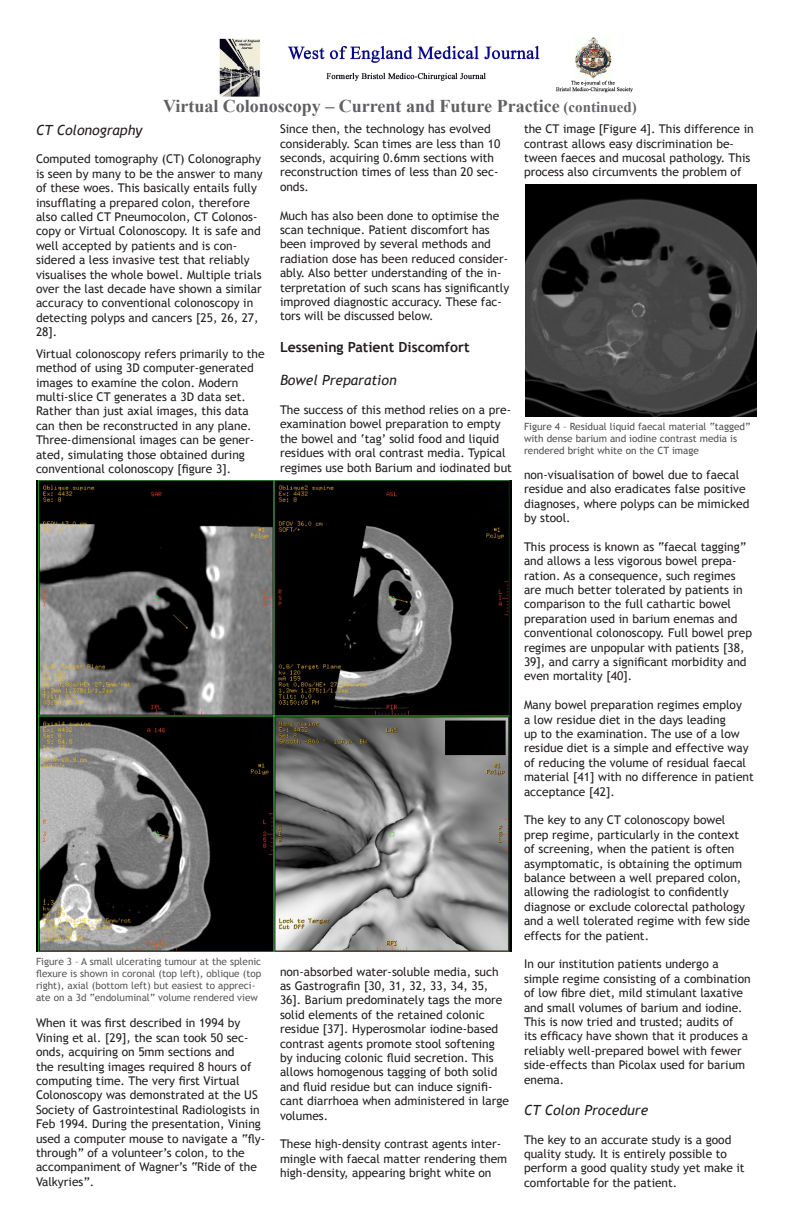
<style>
.page{position:relative;width:792px;height:1224px;background:#fff}
.page>*{position:absolute;margin:0;border:0;box-sizing:border-box;transform-origin:0 0}
.Main_text_paragraph{font:700 18px "Times New Roman";color:#606063}
.Main_text_paragraph-2{font:italic 14px "Trebuchet MS";color:#231f20}
.Main_text_paragraph-3{font:700 14px "Trebuchet MS";color:#231f20}
.Main_text_paragraph-4{font:12px/14.4px "Trebuchet MS";color:#231f20}
.Main_text_paragraph-5{font:10px/12px "Trebuchet MS";color:#58595b}
.Main_text_paragraph-6{font:10px/12px "Trebuchet MS";color:#515153}
.s1{font-size:15px;color:#656568}
</style>
<div class="page">
<img style="left:219px;top:37px;width:414px;height:60px">
<img style="left:36px;top:481px;width:476px;height:470px">
<img style="left:525px;top:184px;width:232px;height:232px">
<p class="Main_text_paragraph" style="left:163px;top:96px;width:475px">Virtual Colonoscopy – Current and Future Practice <span class="s1">(continued)</span></p>
<p class="Main_text_paragraph-4" style="left:524px;top:122px;width:231px">the CT image [Figure 4]. This difference in contrast allows easy discrimination be&shy;tween faeces and mucosal pathology. This process also circumvents the problem of</p>
<p class="Main_text_paragraph-4" style="left:280px;top:122px;width:222px">Since then, the technology has evolved considerably. Scan times are less than 10 seconds, acquiring 0.6mm sections with reconstruction times of less than 20 sec&shy;onds.</p>
<p class="Main_text_paragraph-4" style="left:280px;top:208px;width:231px">Much has also been done to optimise the scan technique. Patient discomfort has been improved by several methods and radiation dose has been reduced consider&shy;ably. Also better understanding of the in&shy;terpretation of such scans has significantly improved diagnostic accuracy. These fac&shy;tors will be discussed below.</p>
<p class="Main_text_paragraph-3" style="left:280px;top:338px;width:191px">Lessening Patient Discomfort</p>
<p class="Main_text_paragraph-2" style="left:280px;top:372px;width:118px">Bowel Preparation</p>
<p class="Main_text_paragraph-4" style="left:280px;top:403px;width:233px">The success of this method relies on a pre&shy;examination bowel preparation to empty the bowel and ‘tag’ solid food and liquid residues with oral contrast media. Typical regimes use both Barium and iodinated but</p>
<p class="Main_text_paragraph-2" style="left:36px;top:121px;width:108px">CT Colonography</p>
<p class="Main_text_paragraph-4" style="left:36px;top:152px;width:228px">Computed tomography (CT) Colonography is seen by many to be the answer to many of these woes. This basically entails fully insufflating a prepared colon, therefore also called CT Pneumocolon, CT Colonos&shy;copy or Virtual Colonoscopy. It is safe and well accepted by patients and is con&shy;sidered a less invasive test that reliably visualises the whole bowel. Multiple trials over the last decade have shown a similar accuracy to conventional colonoscopy in detecting polyps and cancers [25, 26, 27, 28].</p>
<p class="Main_text_paragraph-4" style="left:36px;top:347px;width:230px">Virtual colonoscopy refers primarily to the method of using 3D computer-generated images to examine the colon. Modern multi-slice CT generates a 3D data set.<br>Rather than just axial images, this data can then be reconstructed in any plane.<br>Three-dimensional images can be gener&shy;ated, simulating those obtained during conventional colonoscopy [figure 3].</p>
<p class="Main_text_paragraph-6" style="left:524px;top:421px;width:228px">Figure 4 – Residual liquid faecal material “tagged” with dense barium and iodine contrast media is rendered bright white on the CT image</p>
<p class="Main_text_paragraph-4" style="left:524px;top:467px;width:227px">non-visualisation of bowel due to faecal residue and also eradicates false positive diagnoses, where polyps can be mimicked by stool.</p>
<p class="Main_text_paragraph-4" style="left:524px;top:539px;width:230px">This process is known as “faecal tagging” and allows a less vigorous bowel prepa&shy;ration. As a consequence, such regimes are much better tolerated by patients in comparison to the full cathartic bowel preparation used in barium enemas and conventional colonoscopy. Full bowel prep regimes are unpopular with patients [38, 39], and carry a significant morbidity and even mortality [40].</p>
<p class="Main_text_paragraph-4" style="left:524px;top:698px;width:231px">Many bowel preparation regimes employ<br>a low residue diet in the days leading<br>up to the examination. The use of a low residue diet is a simple and effective way of reducing the volume of residual faecal material [41] with no difference in patient acceptance [42].</p>
<p class="Main_text_paragraph-4" style="left:524px;top:813px;width:228px">The key to any CT colonoscopy bowel prep regime, particularly in the context of screening, when the patient is often asymptomatic, is obtaining the optimum balance between a well prepared colon, allowing the radiologist to confidently diagnose or exclude colorectal pathology and a well tolerated regime with few side effects for the patient.</p>
<p class="Main_text_paragraph-4" style="left:524px;top:957px;width:228px">In our institution patients undergo a simple regime consisting of a combination of low fibre diet, mild stimulant laxative and small volumes of barium and iodine.<br>This is now tried and trusted; audits of<br>its efficacy have shown that it produces a reliably well-prepared bowel with fewer side-effects than Picolax used for barium enema.</p>
<p class="Main_text_paragraph-2" style="left:524px;top:1101px;width:126px">CT Colon Procedure</p>
<p class="Main_text_paragraph-4" style="left:524px;top:1132px;width:222px">The key to an accurate study is a good quality study. It is entirely possible to perform a good quality study yet make it comfortable for the patient.</p>
<p class="Main_text_paragraph-5" style="left:36px;top:956px;width:227px">Figure 3 – A small ulcerating tumour at the splenic flexure is shown in coronal (top left), oblique (top right), axial (bottom left) but easiest to appreci&shy;ate on a 3d “endoluminal” volume rendered view</p>
<p class="Main_text_paragraph-4" style="left:280px;top:964px;width:231px">non-absorbed water-soluble media, such as Gastrografin [30, 31, 32, 33, 34, 35, 36]. Barium predominately tags the more solid elements of the retained colonic residue [37]. Hyperosmolar iodine-based contrast agents promote stool softening by inducing colonic fluid secretion. This allows homogenous tagging of both solid and fluid residue but can induce signifi&shy;cant diarrhoea when administered in large volumes.</p>
<p class="Main_text_paragraph-4" style="left:280px;top:1137px;width:229px">These high-density contrast agents inter&shy;mingle with faecal matter rendering them high-density, appearing bright white on</p>
<p class="Main_text_paragraph-4" style="left:36px;top:1016px;width:231px">When it was first described in 1994 by Vining et al. [29], the scan took 50 sec&shy;onds, acquiring on 5mm sections and<br>the resulting images required 8 hours of computing time. The very first Virtual Colonoscopy was demonstrated at the US Society of Gastrointestinal Radiologists in Feb 1994. During the presentation, Vining used a computer mouse to navigate a “fly&shy;through” of a volunteer’s colon, to the accompaniment of Wagner’s “Ride of the Valkyries”.</p>
</div>
